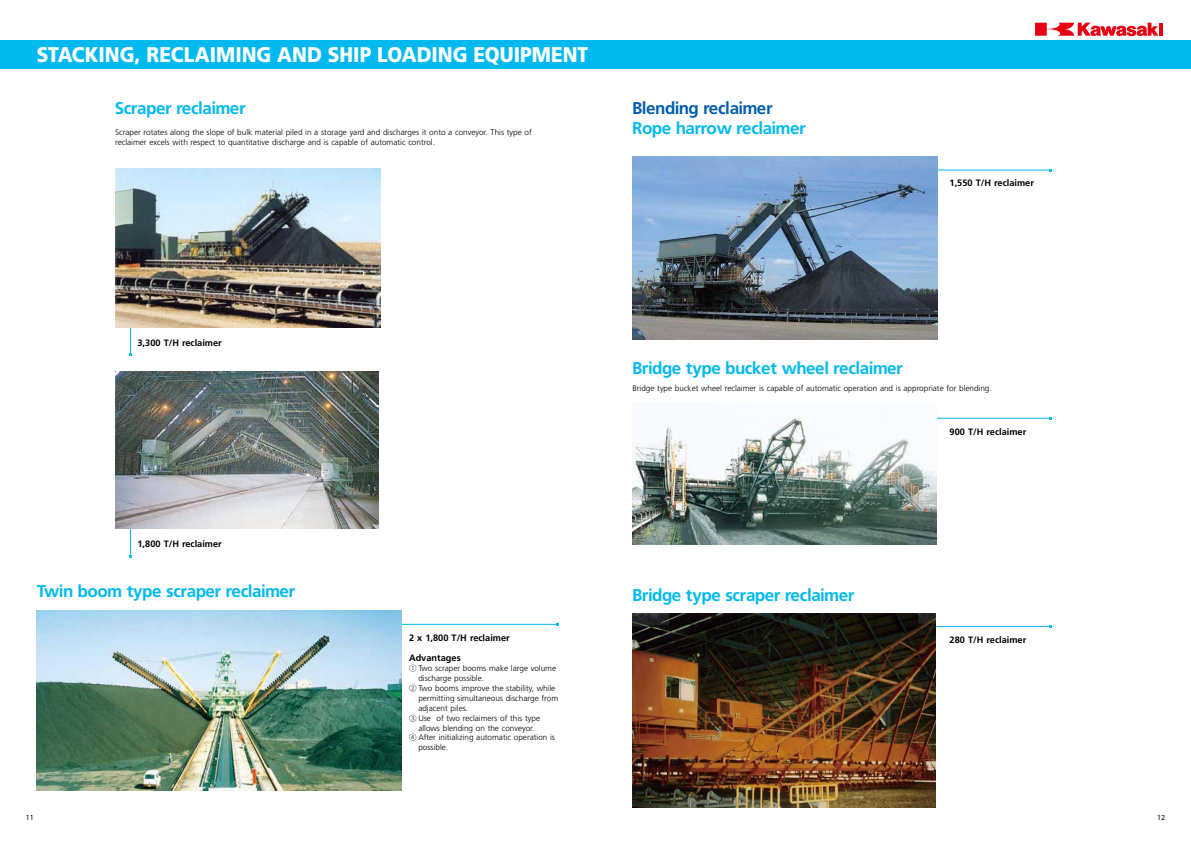
<style>
.page{position:relative;width:1191px;height:842px;background:#fff}
.page>*{position:absolute;margin:0;border:0;box-sizing:border-box;transform-origin:0 0}
.t1{font:900 21.3px "Frutiger";letter-spacing:-.005em;color:#fff;scale:.9 1}
.t2{font:700 17px "Frutiger";letter-spacing:-.03em;color:#00b9ef}
.t3{font:700 17px "Frutiger";letter-spacing:-.03em;color:#005ead}
.t4{font:700 9.2px/19.8px "Frutiger";color:#000}
.t5{font:300 8.1px/9.9px "Frutiger";color:#000}
.t6{font:7.8px "Myriad Pro";color:#000}
.s1{font-family:"UD Shin Go Pro";font-size:7.4px}
</style>
<div class="page">
<hr style="left:130px;top:314px;width:1px;height:41px;background:#00b9ef">
<hr style="left:389px;top:624px;width:168px;height:1px;background:#00b9ef">
<hr style="left:926px;top:170px;width:125px;height:1px;background:#00b9ef">
<hr style="left:926px;top:418px;width:125px;height:1px;background:#00b9ef">
<hr style="left:926px;top:626px;width:125px;height:1px;background:#00b9ef">
<hr style="left:130px;top:515px;width:1px;height:41px;background:#00b9ef">
<img style="left:115px;top:169px;width:265px;height:158px">
<img style="left:115px;top:372px;width:264px;height:156px">
<img style="left:37px;top:610px;width:365px;height:181px">
<div style="left:0;top:40px;width:1191px;height:29px;background:#00b9ef"></div>
<svg style="left:1035px;top:23px;width:127px;height:13px"></svg>
<img style="left:632px;top:157px;width:306px;height:183px">
<img style="left:632px;top:614px;width:303px;height:194px">
<img style="left:632px;top:415px;width:304px;height:130px">
<h1 class="t1" style="left:37px;top:42px;width:614px">STACKING, RECLAIMING AND SHIP LOADING EQUIPMENT</h1>
<h2 class="t2" style="left:115px;top:98px;width:132px">Scraper reclaimer</h2>
<h2 class="t3" style="left:632px;top:98px;width:142px">Blending reclaimer</h2>
<h2 class="t2" style="left:632px;top:119px;width:175px">Rope harrow reclaimer</h2>
<p class="t5" style="left:115px;top:127px;width:418px">Scraper rotates along the slope of bulk material piled in a storage yard and discharges it onto a conveyor. This type of reclaimer excels with respect to quantitative discharge and is capable of automatic control.</p>
<p class="t4" style="left:949px;top:173px;width:86px">1,550 T/H reclaimer</p>
<p class="t4" style="left:137px;top:332px;width:86px">3,300 T/H reclaimer</p>
<h2 class="t2" style="left:632px;top:358px;width:272px">Bridge type bucket wheel reclaimer</h2>
<p class="t5" style="left:632px;top:384px;width:361px">Bridge type bucket wheel reclaimer is capable of automatic operation and is appropriate for blending.</p>
<p class="t4" style="left:137px;top:534px;width:86px">1,800 T/H reclaimer</p>
<h2 class="t2" style="left:37px;top:581px;width:260px">Twin boom type scraper reclaimer</h2>
<p class="t4" style="left:409px;top:628px;width:102px">2 x 1,800 T/H reclaimer<br>Advantages</p>
<p class="t5" style="left:409px;top:663px;width:149px"><span class="s1">①</span> Two scraper booms make large volume</p>
<p class="t5" style="left:418px;top:673px;width:67px">discharge possible.</p>
<p class="t5" style="left:409px;top:683px;width:148px"><span class="s1">②</span> Two booms improve the stability, while</p>
<p class="t5" style="left:418px;top:693px;width:141px">permitting simultaneous discharge from</p>
<p class="t5" style="left:418px;top:703px;width:51px">adjacent piles.</p>
<p class="t5" style="left:409px;top:713px;width:132px"><span class="s1">③</span> Use of two reclaimers of this type</p>
<p class="t5" style="left:418px;top:723px;width:118px">allows blending on the conveyor.</p>
<p class="t5" style="left:409px;top:733px;width:148px"><span class="s1">④</span> After initializing automatic operation is</p>
<p class="t5" style="left:418px;top:743px;width:31px">possible.</p>
<h2 class="t2" style="left:632px;top:585px;width:224px">Bridge type scraper reclaimer</h2>
<p class="t4" style="left:949px;top:421px;width:78px">900 T/H reclaimer</p>
<p class="t4" style="left:949px;top:630px;width:78px">280 T/H reclaimer</p>
<p class="t6" style="left:26px;top:813px;width:9px">11</p>
<p class="t6" style="left:1157px;top:813px;width:9px">12</p>
</div>
